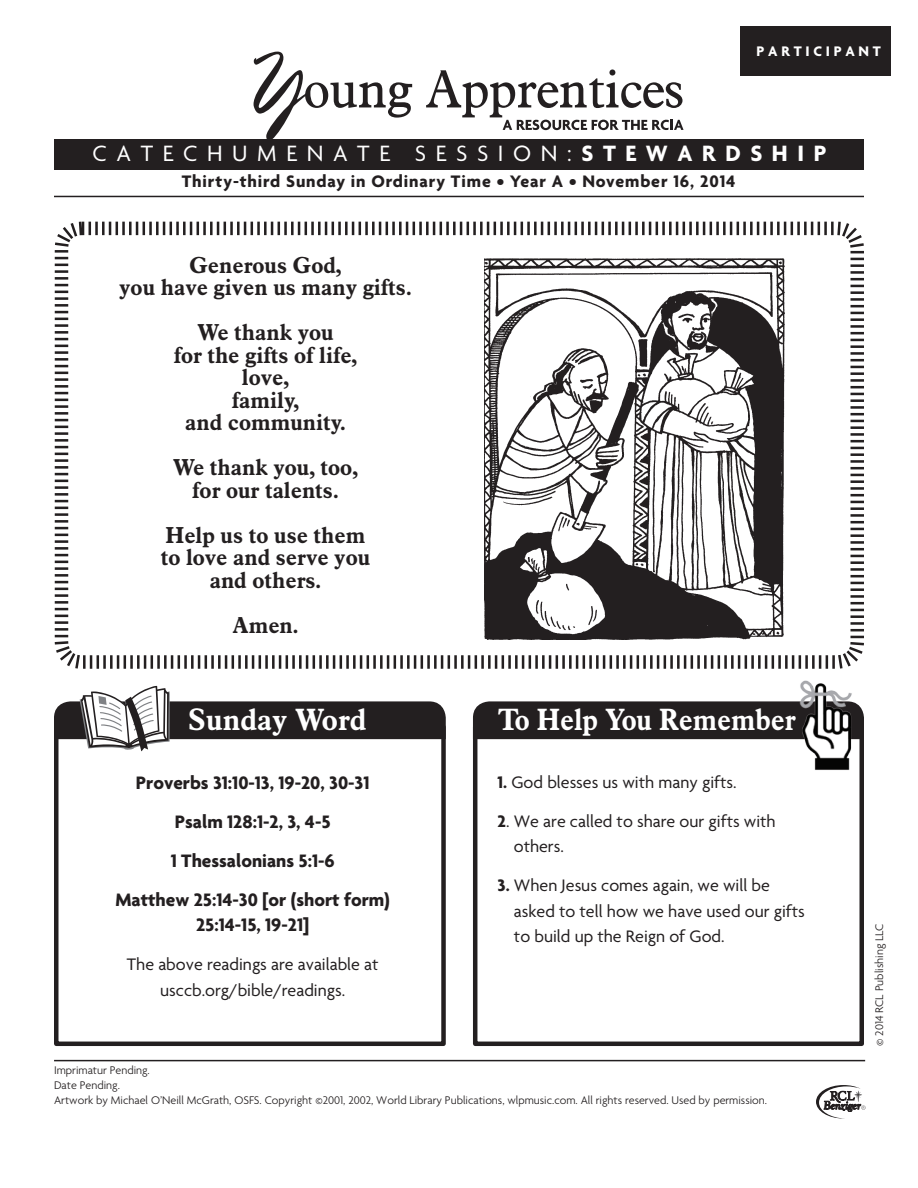
<style>
.page{position:relative;width:918px;height:1188px;background:#fff}
.page>*{position:absolute;margin:0;border:0;box-sizing:border-box;transform-origin:0 0}
.t1{font:700 30px "Aldine 721 BT";color:#fff;scale:.93 1}
.t2{font:700 30px "Aldine 721 BT";color:#fff}
.t3{font:24px "Agenda";letter-spacing:.4em;color:#fff}
.Prayer{font:700 22.5px "Aldine 721 BT";color:#231f20}
.Sunday_Scripture_Wor{font:700 19.5px/25.5px "Agenda";color:#231f20;text-align:center}
.the_above_readings{font:18px/25.5px "Agenda";color:#231f20}
.t4{font:700 18px "Agenda";letter-spacing:.05em;color:#231f20}
.To_help_you_rem_text{font:18px "Agenda";color:#231f20}
.t5{font:700 15px "Agenda";letter-spacing:.25em;color:#fff}
.Bottom_rule{font:300 12px/15px "Agenda";color:#231f20}
.s1{font-weight:700}
</style>
<div class="page">
<div style="left:54px;top:725px;width:392px;height:321px;border:4px solid #231f20"></div>
<div style="left:473px;top:725px;width:391px;height:321px;border:4px solid #231f20"></div>
<div style="left:473px;top:701px;width:391px;height:38px;background:#231f20"></div>
<svg style="left:54px;top:686px;width:392px;height:66px"></svg>
<svg style="left:54px;top:221px;width:810px;height:448px"></svg>
<hr style="left:54px;top:1060px;width:811px;height:1px;background:#231f20">
<img style="left:792px;top:680px;width:69px;height:91px">
<img style="left:485px;top:259px;width:312px;height:381px">
<div style="left:740px;top:27px;width:151px;height:49px;background:#231f20"></div>
<svg style="left:254px;top:52px;width:158px;height:87px"></svg>
<svg style="left:426px;top:69px;width:258px;height:61px"></svg>
<div style="left:54px;top:139px;width:810px;height:30px;background:#231f20"></div>
<hr style="left:54px;top:196px;width:810px;height:1px;background:#231f20">
<svg style="left:816px;top:1085px;width:50px;height:34px"></svg>
<p class="t5" style="left:757px;top:42px;width:126px">PARTICIPANT</p>
<p class="t3" style="left:92px;top:139px;width:735px">CATECHUMENATE SESSION:<span class="s1">STEWARDSHIP</span></p>
<p class="t4" style="left:182px;top:171px;width:555px">Thirty-third Sunday in Ordinary Time • Year A • November 16, 2014</p>
<p class="Prayer" style="left:189px;top:251px;width:154px">Generous God,</p>
<p class="Prayer" style="left:119px;top:274px;width:294px">you have given us many gifts.</p>
<p class="Prayer" style="left:197px;top:319px;width:138px">We thank you</p>
<p class="Prayer" style="left:174px;top:341px;width:185px">for the gifts of life,</p>
<p class="Prayer" style="left:242px;top:364px;width:49px">love,</p>
<p class="Prayer" style="left:232px;top:386px;width:69px">family,</p>
<p class="Prayer" style="left:185px;top:409px;width:162px">and community.</p>
<p class="Prayer" style="left:173px;top:454px;width:187px">We thank you, too,</p>
<p class="Prayer" style="left:192px;top:476px;width:148px">for our talents.</p>
<p class="Prayer" style="left:165px;top:521px;width:201px">Help us to use them</p>
<p class="Prayer" style="left:161px;top:544px;width:211px">to love and serve you</p>
<p class="Prayer" style="left:210px;top:566px;width:113px">and others.</p>
<p class="Prayer" style="left:232px;top:611px;width:68px">Amen.</p>
<p class="t2" style="left:188px;top:701px;width:180px">Sunday Word</p>
<p class="t1" style="left:498px;top:701px;width:322px">To Help You Remember</p>
<p class="Sunday_Scripture_Wor" style="left:136px;top:769px;width:235px">Proverbs 31:10-13, 19-20, 30-31</p>
<p class="Sunday_Scripture_Wor" style="left:175px;top:808px;width:157px">Psalm 128:1-2, 3, 4-5</p>
<p class="Sunday_Scripture_Wor" style="left:171px;top:847px;width:165px">1 Thessalonians 5:1-6</p>
<p class="Sunday_Scripture_Wor" style="left:115px;top:886px;width:276px">Matthew 25:14-30 [or (short form)<br>25:14-15, 19-21]</p>
<p class="the_above_readings" style="left:127px;top:952px;width:253px;text-align:center">The above readings are available at usccb.org/bible/readings.</p>
<p class="To_help_you_rem_text" style="left:498px;top:771px;width:240px"><span class="s1">1.</span> God blesses us with many gifts.</p>
<p class="the_above_readings" style="left:514px;top:808px;width:263px;text-indent:-16px"><span class="s1">2</span>. We are called to share our gifts with others.</p>
<p class="the_above_readings" style="left:514px;top:873px;width:292px;text-indent:-16px"><span class="s1">3.</span> When Jesus comes again, we will be asked to tell how we have used our gifts to build up the Reign of God.</p>
<p class="Bottom_rule" style="left:54px;top:1063px;width:714px">Imprimatur Pending.<br>Date Pending.<br>Artwork by Michael O’Neill McGrath, OSFS. Copyright ©2001, 2002, World Library Publications, wlpmusic.com. All rights reserved. Used by permission.</p>
<p class="Bottom_rule" style="left:872px;top:1046px;width:124px;rotate:-90deg">© 2014 RCL Publishing LLC</p>
</div>
